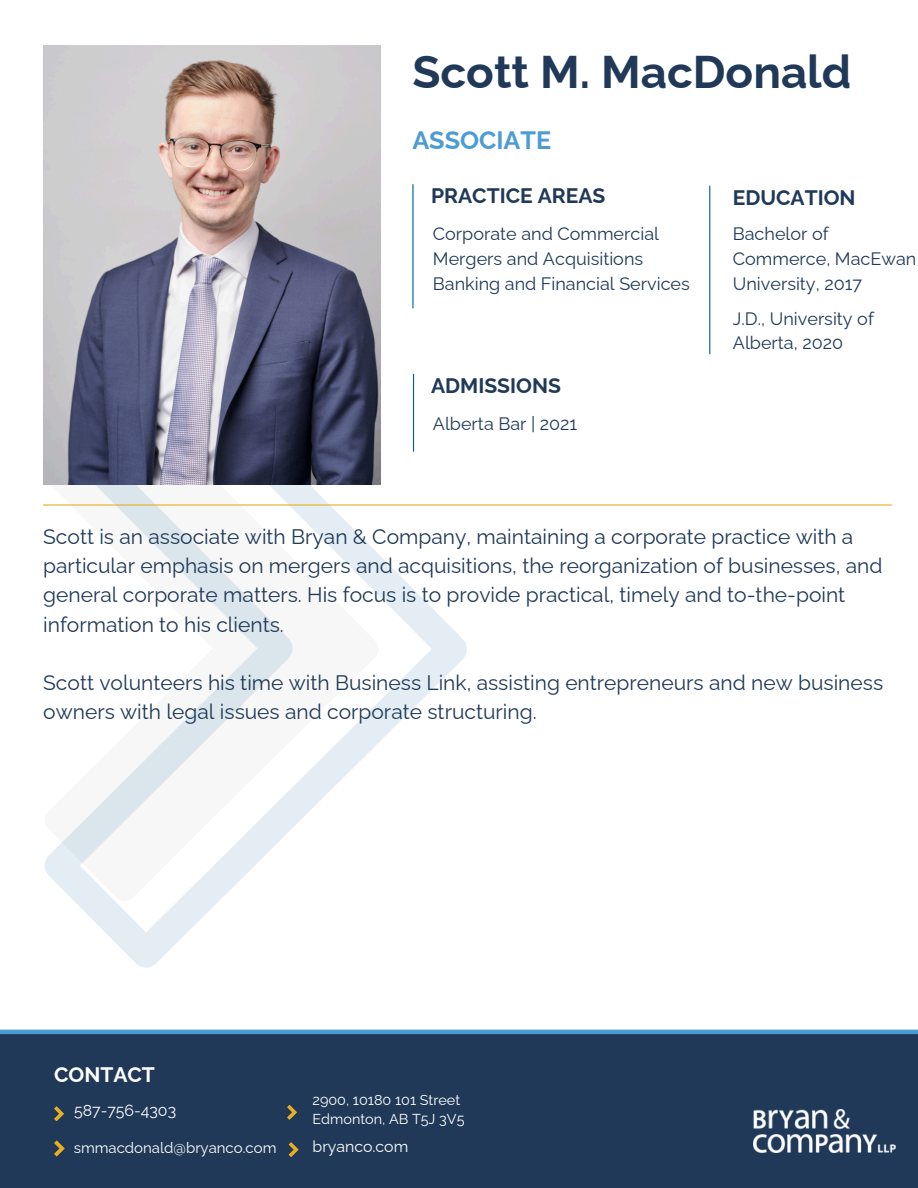
<style>
.page{position:relative;width:918px;height:1188px;background:#fff}
.page>*{position:absolute;margin:0;border:0;box-sizing:border-box;transform-origin:0 0}
.t1{font:700 45.75px "Raleway";color:#203958}
.t2{font:700 25.2px "Raleway";color:#4c9cd3}
.t3{font:21px/29.2px "Raleway";color:#203958}
.t4{font:700 21px "Raleway";color:#203958}
.t5{font:700 21px "Raleway";color:#fff}
.t6{font:18px/24.8px "Raleway";color:#203958}
.t7{font:15.9px "Raleway";color:#fff}
.t8{font:15px "Raleway";color:#fff}
.t9{font:14.4px/19.2px "Raleway";color:#fff}
</style>
<div class="page">
<svg style="left:45px;top:373px;width:422px;height:595px"></svg>
<hr style="left:412px;top:184px;width:2px;height:124px;background:#005c96">
<hr style="left:43px;top:504px;width:849px;height:2px;background:#e8af22">
<hr style="left:709px;top:186px;width:1px;height:168px;background:#005c96">
<hr style="left:413px;top:374px;width:1px;height:78px;background:#005c96">
<div style="left:0;top:1032px;width:918px;height:156px;background:#203958"></div>
<svg style="left:54px;top:1106px;width:10px;height:15px"></svg>
<svg style="left:54px;top:1140px;width:10px;height:16px"></svg>
<svg style="left:287px;top:1105px;width:10px;height:14px"></svg>
<img style="left:754px;top:1110px;width:141px;height:43px">
<hr style="left:0;top:1030px;width:918px;height:4px;background:#4c9cd3">
<svg style="left:289px;top:1142px;width:10px;height:15px"></svg>
<img style="left:43px;top:46px;width:338px;height:439px">
<h1 class="t1" style="left:412px;top:36px;width:440px">Scott M. MacDonald</h1>
<p class="t2" style="left:412px;top:120px;width:140px">ASSOCIATE</p>
<p class="t4" style="left:431px;top:179px;width:176px">PRACTICE AREAS</p>
<p class="t4" style="left:733px;top:181px;width:124px">EDUCATION</p>
<p class="t6" style="left:433px;top:220px;width:258px">Corporate and Commercial<br>Mergers and Acquisitions<br>Banking and Financial Services</p>
<p class="t4" style="left:431px;top:369px;width:131px">ADMISSIONS</p>
<p class="t6" style="left:433px;top:409px;width:146px">Alberta Bar | 2021</p>
<p class="t6" style="left:733px;top:220px;width:185px">Bachelor of<br>Commerce, MacEwan<br>University, 2017</p>
<p class="t6" style="left:733px;top:304px;width:143px">J.D., University of<br>Alberta, 2020</p>
<p class="t3" style="left:43px;top:520px;width:841px">Scott is an associate with Bryan &amp; Company, maintaining a corporate practice with a particular emphasis on mergers and acquisitions, the reorganization of businesses, and general corporate matters. His focus is to provide practical, timely and to-the-point information to his clients.</p>
<p class="t3" style="left:43px;top:666px;width:841px">Scott volunteers his time with Business Link, assisting entrepreneurs and new business owners with legal issues and corporate structuring.</p>
<p class="t5" style="left:54px;top:1057px;width:102px">CONTACT</p>
<p class="t7" style="left:74px;top:1098px;width:104px">587-756-4303</p>
<p class="t8" style="left:74px;top:1135px;width:204px">smmacdonald@bryanco.com</p>
<p class="t9" style="left:313px;top:1089px;width:153px">2900, 10180 101 Street<br>Edmonton, AB T5J 3V5</p>
<p class="t7" style="left:313px;top:1134px;width:97px">bryanco.com</p>
</div>
